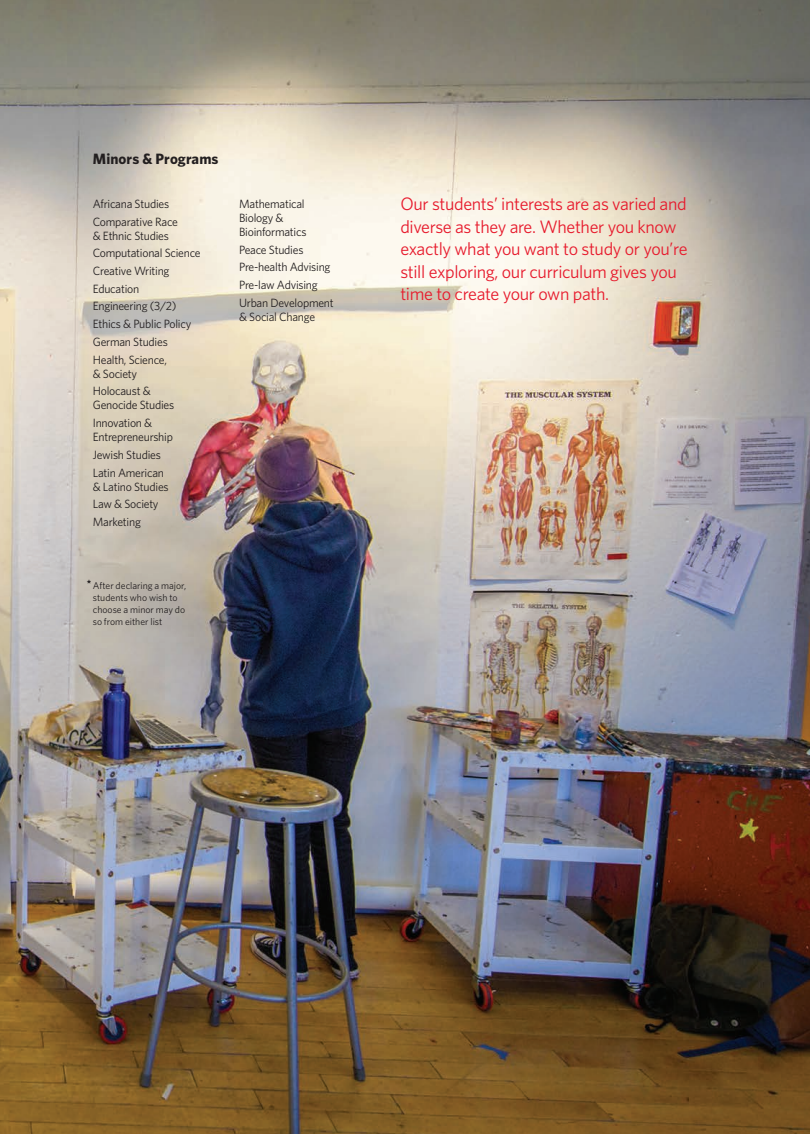
<style>
.page{position:relative;width:810px;height:1134px;background:#fff}
.page>*{position:absolute;margin:0;border:0;box-sizing:border-box;transform-origin:0 0}
.t1{font:18px "Whitney";letter-spacing:-.02em;color:#e71a2c}
.t2{font:700 15px "Whitney";letter-spacing:.01em;color:#231f20}
.t3{font:12px/17.7px "Whitney";letter-spacing:-.02em;color:#231f20}
.t4{font:9.75px/12px "Whitney";color:#231f20}
.s1{font-weight:700;font-size:10.5px}
</style>
<div class="page">
<img style="left:0;top:0;width:810px;height:1134px">
<h5 class="t2" style="left:93px;top:149px;width:127px">Minors &amp; Programs</h5>
<p class="t3" style="left:93px;top:195px;width:78px">Africana Studies</p>
<p class="t3" style="left:239px;top:195px;width:67px">Mathematical</p>
<p class="t1" style="left:400px;top:192px;width:288px">Our students’ interests are as varied and</p>
<p class="t3" style="left:93px;top:212px;width:87px">Comparative Race</p>
<p class="t3" style="left:239px;top:209px;width:46px">Biology &amp;</p>
<p class="t3" style="left:239px;top:223px;width:69px">Bioinformatics</p>
<p class="t1" style="left:400px;top:215px;width:278px">diverse as they are. Whether you know</p>
<p class="t3" style="left:93px;top:226px;width:109px">&amp; Ethnic Studies<br>Computational Science</p>
<p class="t3" style="left:239px;top:240px;width:66px">Peace Studies</p>
<p class="t1" style="left:400px;top:237px;width:289px">exactly what you want to study or you’re</p>
<p class="t3" style="left:93px;top:262px;width:78px">Creative Writing</p>
<p class="t3" style="left:239px;top:258px;width:93px">Pre-health Advising</p>
<p class="t1" style="left:400px;top:260px;width:278px">still exploring, our curriculum gives you</p>
<p class="t3" style="left:239px;top:276px;width:80px">Pre-law Advising</p>
<p class="t3" style="left:93px;top:279px;width:48px">Education</p>
<p class="t1" style="left:400px;top:282px;width:210px">time to create your own path.</p>
<p class="t3" style="left:239px;top:293px;width:96px">Urban Development</p>
<p class="t3" style="left:93px;top:297px;width:85px">Engineering (3/2)</p>
<p class="t3" style="left:239px;top:307px;width:78px">&amp; Social Change</p>
<p class="t3" style="left:93px;top:315px;width:100px">Ethics &amp; Public Policy<br>German Studies<br>Health, Science,</p>
<p class="t3" style="left:93px;top:364px;width:46px">&amp; Society</p>
<p class="t3" style="left:93px;top:384px;width:83px;line-height:14.1px">Holocaust &amp;<br>Genocide Studies</p>
<p class="t3" style="left:93px;top:414px;width:61px">Innovation &amp;</p>
<p class="t3" style="left:93px;top:428px;width:82px">Entrepreneurship<br>Jewish Studies<br>Latin American</p>
<p class="t3" style="left:93px;top:477px;width:77px">&amp; Latino Studies<br>Law &amp; Society<br>Marketing</p>
<p class="t4" style="left:93px;top:579px;width:95px;text-indent:-6px"><span class="s1">*</span>After declaring a major, students who wish to choose a minor may do so from either list</p>
</div>
